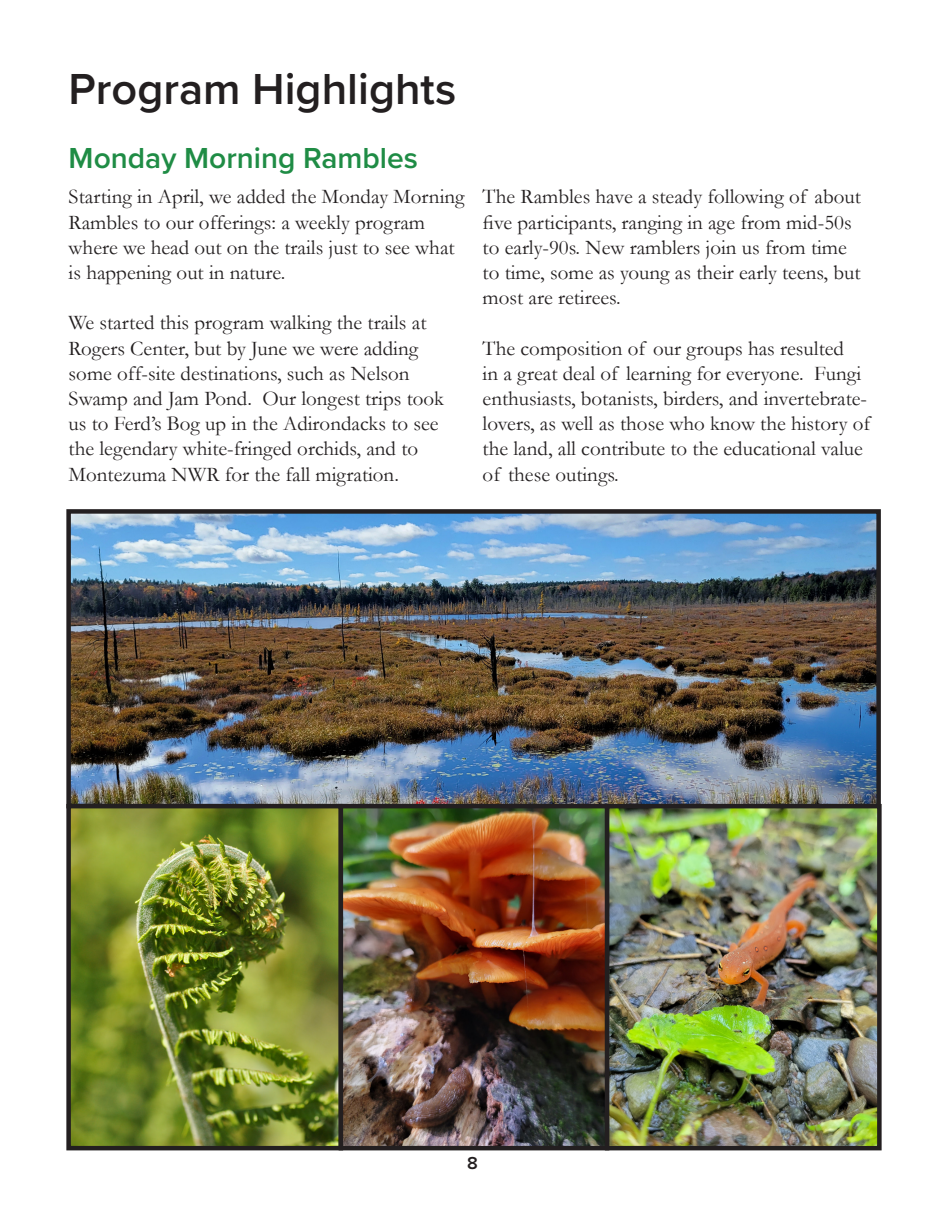
<style>
.page{position:relative;width:945px;height:1215px;background:#fff}
.page>*{position:absolute;margin:0;border:0;box-sizing:border-box;transform-origin:0 0}
.t1{font:600 45px "Proxima Nova";color:#231f20}
.t2{font:600 30px "Proxima Nova";color:#1f8c45}
.t3{font:21px/25.2px "Garamond";color:#231f20}
.t4{font:600 18px "Proxima Nova";color:#231f20}
</style>
<div class="page">
<img style="left:71px;top:514px;width:806px;height:631px">
<div style="left:66px;top:509px;width:815px;height:299px;border:4px solid #231f20"></div>
<div style="left:66px;top:804px;width:277px;height:346px;border:4px solid #231f20"></div>
<div style="left:339px;top:804px;width:270px;height:346px;border:4px solid #231f20"></div>
<div style="left:605px;top:804px;width:277px;height:346px;border:4px solid #231f20"></div>
<p class="t1" style="left:69px;top:55px;width:389px">Program Highlights</p>
<p class="t2" style="left:69px;top:136px;width:351px">Monday Morning Rambles</p>
<p class="t3" style="left:69px;top:184px;width:397px">Starting in April, we added the Monday Morning Rambles to our offerings: a weekly program where we head out on the trails just to see what is happening out in nature.</p>
<p class="t3" style="left:69px;top:310px;width:377px">We started this program walking the trails at Rogers Center, but by June we were adding some off-site destinations, such as Nelson Swamp and Jam Pond. Our longest trips took us to Ferd’s Bog up in the Adirondacks to see the legendary white-fringed orchids, and to Montezuma NWR for the fall migration.</p>
<p class="t3" style="left:483px;top:184px;width:380px">The Rambles have a steady following of about five participants, ranging in age from mid-50s to early-90s. New ramblers join us from time to time, some as young as their early teens, but most are retirees.</p>
<p class="t3" style="left:483px;top:335px;width:389px">The composition of our groups has resulted<br>in a great deal of learning for everyone. Fungi enthusiasts, botanists, birders, and invertebrate&shy;lovers, as well as those who know the history of the land, all contribute to the educational value of these outings.</p>
<p class="t4" style="left:467px;top:1150px;width:12px">8</p>
</div>
